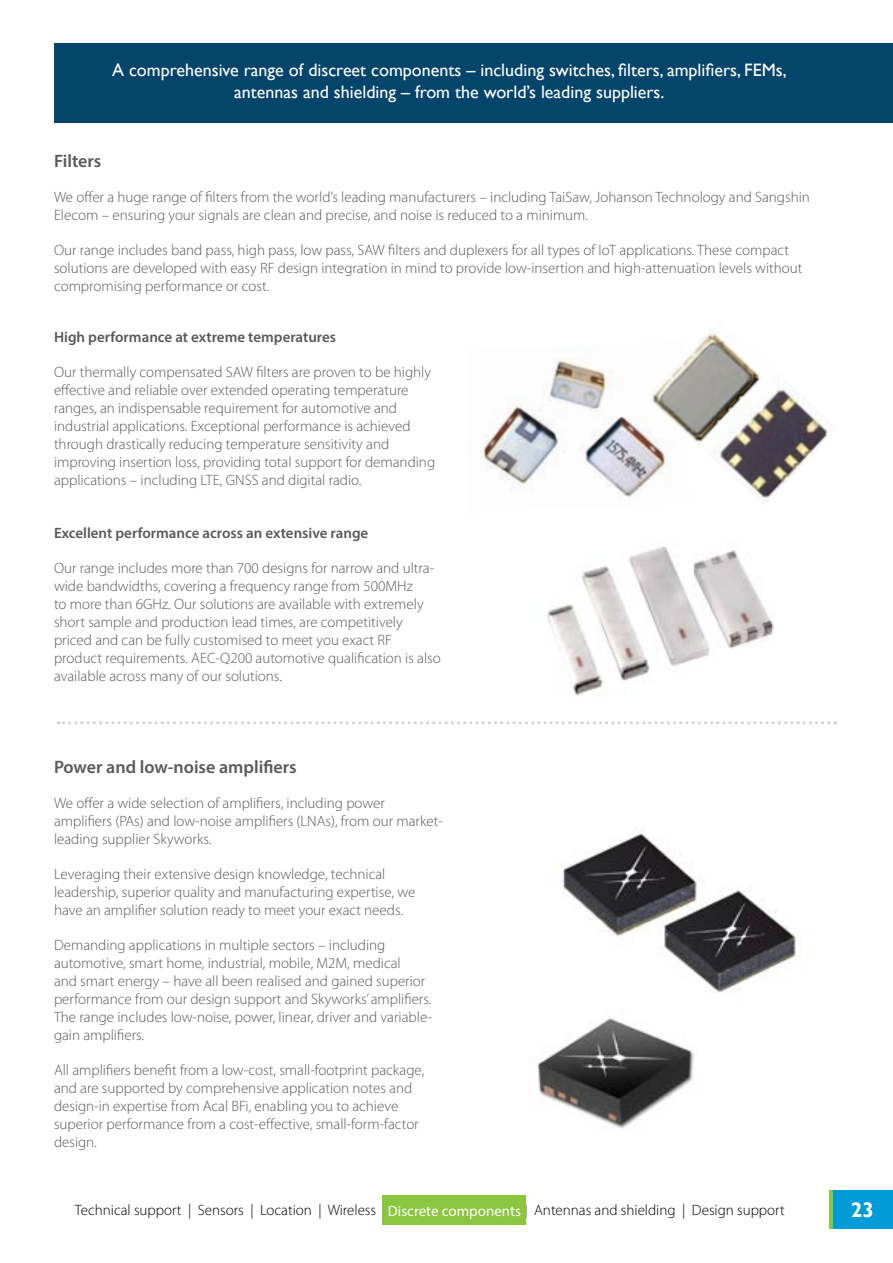
<style>
.page{position:relative;width:893px;height:1263px;background:#fff}
.page>*{position:absolute;margin:0;border:0;box-sizing:border-box;transform-origin:0 0}
.t1{font:700 21px "Gill Sans";color:#fff}
.t2{font:18px/21.6px "Gill Sans";color:#fff;text-align:center}
.t3{font:600 18px "Myriad Pro";color:#58595b}
.t4{font:300 15px/18px "Myriad Pro";color:#58595b}
.t5{font:300 15px "Myriad Pro";color:#000}
.t6{font:600 15px "Myriad Pro";color:#58595b}
.s1{font-weight:400;color:#fff}
</style>
<div class="page">
<div style="left:829px;top:1191px;width:64px;height:38px;background:#8ac63f"></div>
<div style="left:833px;top:1191px;width:60px;height:38px;background:#009cd9"></div>
<div style="left:54px;top:43px;width:839px;height:80px;background:#05446b"></div>
<img style="left:547px;top:546px;width:227px;height:150px">
<img style="left:483px;top:358px;width:163px;height:139px">
<img style="left:562px;top:828px;width:236px;height:165px">
<img style="left:646px;top:329px;width:182px;height:170px">
<img style="left:537px;top:986px;width:164px;height:143px">
<div style="left:382px;top:1195px;width:144px;height:30px;background:#8ac63f"></div>
<svg style="left:58px;top:721px;width:771px;height:3px"></svg>
<p class="t2" style="left:112px;top:60px;width:676px">A comprehensive range of discreet components – including switches, filters, amplifiers, FEMs, antennas and shielding – from the world’s leading suppliers.</p>
<p class="t3" style="left:54px;top:149px;width:49px">Filters</p>
<p class="t4" style="left:54px;top:188px;width:757px">We offer a huge range of filters from the world’s leading manufacturers – including TaiSaw, Johanson Technology and Sangshin<br>Elecom – ensuring your signals are clean and precise, and noise is reduced to a minimum.</p>
<p class="t4" style="left:54px;top:241px;width:750px">Our range includes band pass, high pass, low pass, SAW filters and duplexers for all types of IoT applications. These compact solutions are developed with easy RF design integration in mind to provide low-insertion and high-attenuation levels without compromising performance or cost.</p>
<p class="t6" style="left:54px;top:327px;width:284px">High performance at extreme temperatures</p>
<p class="t4" style="left:54px;top:363px;width:383px">Our thermally compensated SAW filters are proven to be highly effective and reliable over extended operating temperature ranges, an indispensable requirement for automotive and industrial applications. Exceptional performance is achieved through drastically reducing temperature sensitivity and improving insertion loss, providing total support for demanding applications – including LTE, GNSS and digital radio.</p>
<p class="t6" style="left:54px;top:523px;width:316px">Excellent performance across an extensive range</p>
<p class="t4" style="left:54px;top:559px;width:388px">Our range includes more than 700 designs for narrow and ultra&shy;wide bandwidths, covering a frequency range from 500MHz<br>to more than 6GHz. Our solutions are available with extremely short sample and production lead times, are competitively priced and can be fully customised to meet you exact RF product requirements. AEC-Q200 automotive qualification is also available across many of our solutions.</p>
<p class="t3" style="left:54px;top:756px;width:244px">Power and low-noise amplifiers</p>
<p class="t4" style="left:54px;top:794px;width:390px">We offer a wide selection of amplifiers, including power amplifiers (PAs) and low-noise amplifiers (LNAs), from our market&shy;leading supplier Skyworks.</p>
<p class="t4" style="left:54px;top:865px;width:363px">Leveraging their extensive design knowledge, technical leadership, superior quality and manufacturing expertise, we have an amplifier solution ready to meet your exact needs.</p>
<p class="t4" style="left:54px;top:936px;width:380px">Demanding applications in multiple sectors – including automotive, smart home, industrial, mobile, M2M, medical<br>and smart energy – have all been realised and gained superior performance from our design support and Skyworks’ amplifiers.<br>The range includes low-noise, power, linear, driver and variable&shy;gain amplifiers.</p>
<p class="t4" style="left:54px;top:1061px;width:372px">All amplifiers benefit from a low-cost, small-footprint package, and are supported by comprehensive application notes and design-in expertise from Acal BFi, enabling you to achieve superior performance from a cost-effective, small-form-factor design.</p>
<p class="t5" style="left:388px;top:1202px;width:398px"><span class="s1">Discrete components</span> | Antennas and shielding | Design support</p>
<h1 class="t1" style="left:851px;top:1197px;width:25px">23</h1>
<p class="t5" style="left:75px;top:1202px;width:406px">Technical support | Sensors | Location | Wireless | Discreet comp</p>
</div>
